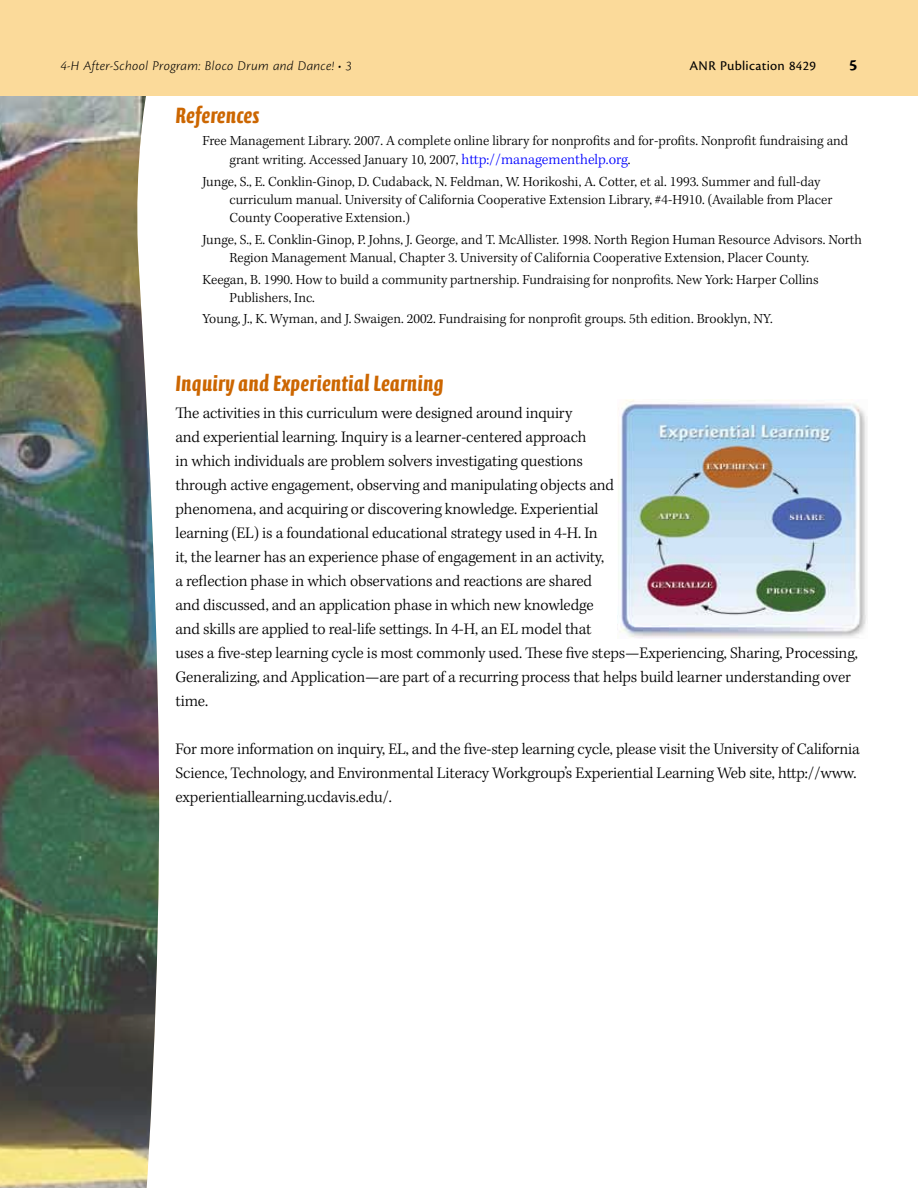
<style>
.page{position:relative;width:918px;height:1188px;background:#fff}
.page>*{position:absolute;margin:0;border:0;box-sizing:border-box;transform-origin:0 0}
.t1{font:700 22.5px "Calcite Pro";letter-spacing:.01em;color:#c60}
.t2{font:300 16.5px/24px "Kepler Std";letter-spacing:-.01em;color:#000}
.t3{font:700 16.5px "Cronos Pro";color:#000}
.t4{font:300 14.25px/18px "Kepler Std";color:#000}
.t5{font:13.8px "Cronos Pro Lt Capt It";letter-spacing:.015em;color:#000}
.t6{font:13.8px "Cronos Pro Capt";letter-spacing:.02em;color:#000}
.s1{font-size:15px;color:#00f}
</style>
<div class="page">
<img style="left:0;top:96px;width:159px;height:1092px">
<div style="left:0;top:0;width:918px;height:96px;background:#fbda9a"></div>
<img style="left:617px;top:400px;width:250px;height:238px">
<p class="t5" style="left:61px;top:58px;width:292px">4-H After-School Program: Bloco Drum and Dance! • 3</p>
<p class="t6" style="left:689px;top:58px;width:128px">ANR Publication 8429</p>
<p class="t3" style="left:849px;top:55px;width:10px">5</p>
<h1 class="t1" style="left:176px;top:102px;width:85px">References</h1>
<p class="t4" style="left:230px;top:131px;width:620px;line-height:20px;text-indent:-27px">Free Management Library. 2007. A complete online library for nonprofits and for-profits. Nonprofit fundraising and grant writing. Accessed January 10, 2007, <span class="s1">http://managementhelp.org</span>.</p>
<p class="t4" style="left:230px;top:173px;width:604px;text-indent:-27px">Junge, S., E. Conklin-Ginop, D. Cudaback, N. Feldman, W. Horikoshi, A. Cotter, et al. 1993. Summer and full-day curriculum manual. University of California Cooperative Extension Library, #4-H910. (Available from Placer<br>County Cooperative Extension.)</p>
<p class="t4" style="left:230px;top:231px;width:634px;text-indent:-27px">Junge, S., E. Conklin-Ginop, P. Johns, J. George, and T. McAllister. 1998. North Region Human Resource Advisors. North<br>Region Management Manual, Chapter 3. University of California Cooperative Extension, Placer County.</p>
<p class="t4" style="left:230px;top:271px;width:591px;text-indent:-27px">Keegan, B. 1990. How to build a community partnership. Fundraising for nonprofits. New York: Harper Collins<br>Publishers, Inc.</p>
<p class="t4" style="left:203px;top:311px;width:572px">Young, J., K. Wyman, and J. Swaigen. 2002. Fundraising for nonprofit groups. 5th edition. Brooklyn, NY.</p>
<h1 class="t1" style="left:176px;top:370px;width:270px">Inquiry and Experiential Learning</h1>
<p class="t2" style="left:176px;top:402px;width:684px">The activities in this curriculum were designed around inquiry<br>and experiential learning. Inquiry is a learner-centered approach<br>in which individuals are problem solvers investigating questions<br>through active engagement, observing and manipulating objects and<br>phenomena, and acquiring or discovering knowledge. Experiential<br>learning (EL) is a foundational educational strategy used in 4-H. In<br>it, the learner has an experience phase of engagement in an activity,<br>a reflection phase in which observations and reactions are shared<br>and discussed, and an application phase in which new knowledge<br>and skills are applied to real-life settings. In 4-H, an EL model that<br>uses a five-step learning cycle is most commonly used. These five steps—Experiencing, Sharing, Processing, Generalizing, and Application—are part of a recurring process that helps build learner understanding over time.</p>
<p class="t2" style="left:176px;top:738px;width:686px">For more information on inquiry, EL, and the five-step learning cycle, please visit the University of California<br>Science, Technology, and Environmental Literacy Workgroup’s Experiential Learning Web site, http://www. experientiallearning.ucdavis.edu/.</p>
</div>
